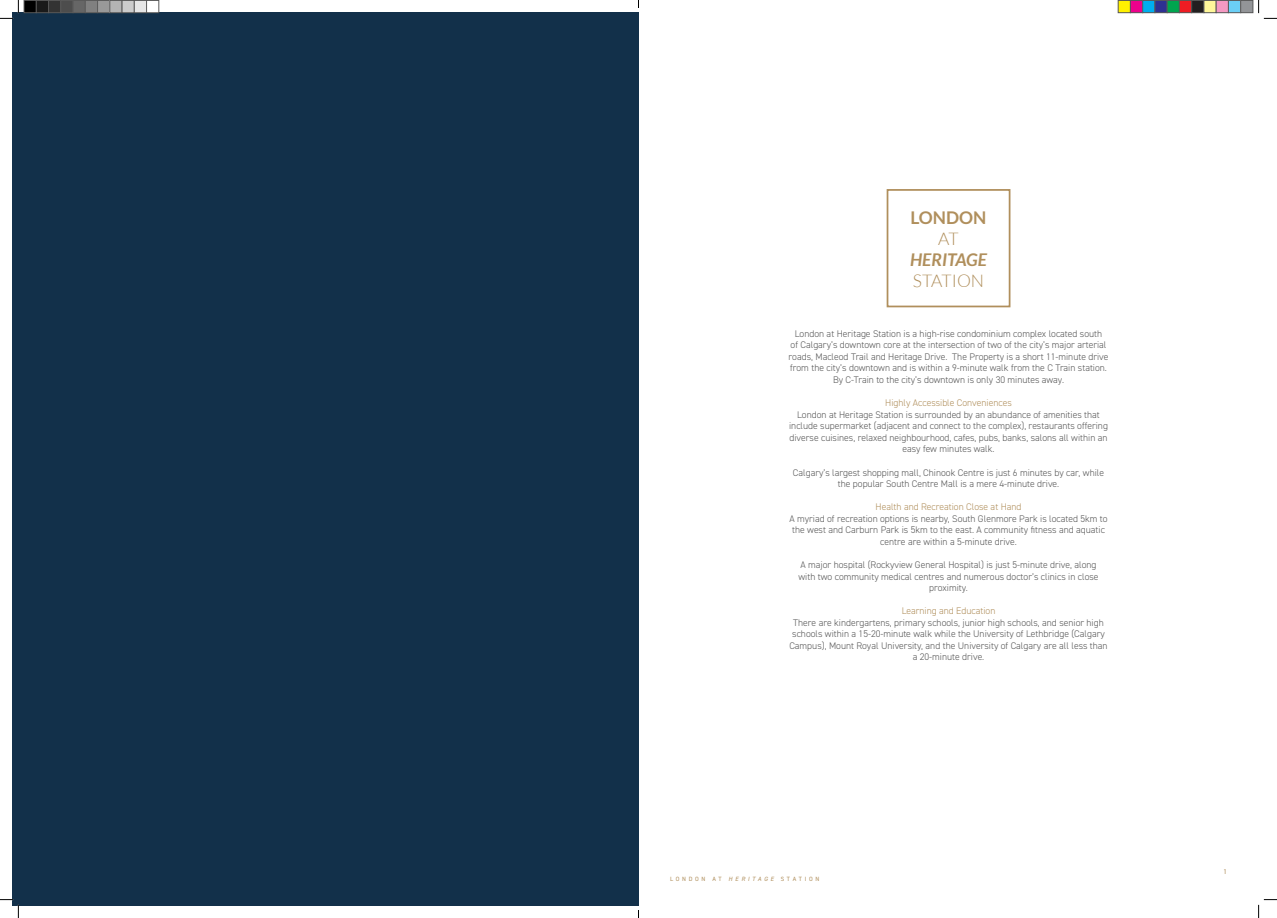
<style>
.page{position:relative;width:1277px;height:918px;background:#fff}
.page>*{position:absolute;margin:0;border:0;box-sizing:border-box;transform-origin:0 0}
.t1{font:300 17.5px "Lato";color:#b08f5c}
.t2{font:italic 700 17.5px "Lato";color:#b08f5c}
.t3{font:700 17.5px "Lato";color:#b08f5c}
.t4{font:300 9.62px/11.5px "DIN2014";color:#575757;text-align:center}
.t5{font:300 9.62px "DIN2014";color:#b08f5c}
.t6{font:7px "DIN2014";color:#b08f5c}
.t7{font:6.12px "DIN2014";letter-spacing:.445em;color:#b08f5c}
.s1{color:#b08f5c}
.s2{font-style:italic}
</style>
<div class="page">
<div style="left:12px;top:12px;width:626px;height:893px;background:#12304a"></div>
<div style="left:887px;top:189px;width:123px;height:118px;border:2px solid #b08f5c"></div>
<svg style="left:0;top:0;width:19px;height:19px"></svg>
<svg style="left:0;top:899px;width:19px;height:18px"></svg>
<svg style="left:1258px;top:0;width:19px;height:19px"></svg>
<svg style="left:1258px;top:899px;width:19px;height:18px"></svg>
<div style="left:24px;top:0;width:12px;height:13px;background:#000"></div>
<div style="left:24px;top:0;width:13px;height:13px;border:1px solid #595959"></div>
<div style="left:36px;top:0;width:13px;height:13px;background:#1a1a1a"></div>
<div style="left:36px;top:0;width:13px;height:13px;border:1px solid #595959"></div>
<div style="left:49px;top:0;width:12px;height:13px;background:#333"></div>
<div style="left:48px;top:0;width:13px;height:13px;border:1px solid #595959"></div>
<div style="left:61px;top:0;width:12px;height:13px;background:#4d4d4d"></div>
<div style="left:60px;top:0;width:14px;height:13px;border:1px solid #595959"></div>
<div style="left:73px;top:0;width:12px;height:13px;background:#666"></div>
<div style="left:73px;top:0;width:13px;height:13px;border:1px solid #595959"></div>
<div style="left:85px;top:0;width:13px;height:13px;background:#808080"></div>
<div style="left:85px;top:0;width:13px;height:13px;border:1px solid #595959"></div>
<div style="left:98px;top:0;width:12px;height:13px;background:#999"></div>
<div style="left:97px;top:0;width:13px;height:13px;border:1px solid #595959"></div>
<div style="left:110px;top:0;width:12px;height:13px;background:#b3b3b3"></div>
<div style="left:109px;top:0;width:13px;height:13px;border:1px solid #595959"></div>
<div style="left:122px;top:0;width:12px;height:13px;background:#ccc"></div>
<div style="left:122px;top:0;width:13px;height:13px;border:1px solid #595959"></div>
<div style="left:134px;top:0;width:13px;height:13px;background:#e6e6e6"></div>
<div style="left:134px;top:0;width:13px;height:13px;border:1px solid #595959"></div>
<div style="left:146px;top:0;width:13px;height:13px;border:1px solid #595959"></div>
<div style="left:1118px;top:0;width:12px;height:13px;background:#fff101"></div>
<div style="left:1118px;top:0;width:13px;height:13px;border:1px solid #595959"></div>
<div style="left:1130px;top:0;width:13px;height:13px;background:#ed028c"></div>
<div style="left:1130px;top:0;width:13px;height:13px;border:1px solid #595959"></div>
<div style="left:1143px;top:0;width:12px;height:13px;background:#00aeef"></div>
<div style="left:1142px;top:0;width:13px;height:13px;border:1px solid #595959"></div>
<div style="left:1155px;top:0;width:12px;height:13px;background:#2e3092"></div>
<div style="left:1154px;top:0;width:14px;height:13px;border:1px solid #595959"></div>
<div style="left:1167px;top:0;width:12px;height:13px;background:#00a54f"></div>
<div style="left:1167px;top:0;width:13px;height:13px;border:1px solid #595959"></div>
<div style="left:1179px;top:0;width:13px;height:13px;background:#ee1d23"></div>
<div style="left:1179px;top:0;width:13px;height:13px;border:1px solid #595959"></div>
<div style="left:1192px;top:0;width:12px;height:13px;background:#231f20"></div>
<div style="left:1191px;top:0;width:13px;height:13px;border:1px solid #595959"></div>
<div style="left:1204px;top:0;width:12px;height:13px;background:#fff79a"></div>
<div style="left:1203px;top:0;width:14px;height:13px;border:1px solid #595959"></div>
<div style="left:1216px;top:0;width:12px;height:13px;background:#f499c2"></div>
<div style="left:1216px;top:0;width:13px;height:13px;border:1px solid #595959"></div>
<div style="left:1228px;top:0;width:13px;height:13px;background:#6bcff6"></div>
<div style="left:1228px;top:0;width:13px;height:13px;border:1px solid #595959"></div>
<div style="left:1241px;top:0;width:12px;height:13px;background:#939598"></div>
<div style="left:1240px;top:0;width:13px;height:13px;border:1px solid #595959"></div>
<p class="t3" style="left:911px;top:207px;width:77px">LONDON</p>
<p class="t1" style="left:938px;top:229px;width:22px">AT</p>
<p class="t2" style="left:910px;top:249px;width:78px">HERITAGE</p>
<p class="t1" style="left:913px;top:271px;width:73px">STATION</p>
<p class="t4" style="left:789px;top:327px;width:321px">London at Heritage Station is a high-rise condominium complex located south<br>of Calgary’s downtown core at the intersection of two of the city’s major arterial roads, Macleod Trail and Heritage Drive. The Property is a short 11-minute drive from the city’s downtown and is within a 9-minute walk from the C Train station.<br>By C-Train to the city’s downtown is only 30 minutes away.</p>
<p class="t4" style="left:797px;top:397px;width:304px"><span class="s1">Highly Accessible Conveniences<br></span>London at Heritage Station is surrounded by an abundance of amenities that</p>
<p class="t4" style="left:789px;top:420px;width:320px">include supermarket (adjacent and connect to the complex), restaurants offering diverse cuisines, relaxed neighbourhood, cafes, pubs, banks, salons all within an easy few minutes walk.</p>
<p class="t4" style="left:793px;top:466px;width:313px">Calgary’s largest shopping mall, Chinook Centre is just 6 minutes by car, while the popular South Centre Mall is a mere 4-minute drive.</p>
<p class="t5" style="left:876px;top:501px;width:147px">Health and Recreation Close at Hand</p>
<p class="t4" style="left:789px;top:512px;width:320px">A myriad of recreation options is nearby, South Glenmore Park is located 5km to the west and Carburn Park is 5km to the east. A community fitness and aquatic centre are within a 5-minute drive.</p>
<p class="t4" style="left:799px;top:558px;width:301px">A major hospital (Rockyview General Hospital) is just 5-minute drive, along with two community medical centres and numerous doctor’s clinics in close proximity.</p>
<p class="t5" style="left:902px;top:605px;width:95px">Learning and Education</p>
<p class="t4" style="left:789px;top:616px;width:320px">There are kindergartens, primary schools, junior high schools, and senior high schools within a 15-20-minute walk while the University of Lethbridge (Calgary Campus), Mount Royal University, and the University of Calgary are all less than a 20-minute drive.</p>
<p class="t7" style="left:670px;top:874px;width:151px">LONDON AT <span class="s2">HERITAGE</span> STATION</p>
<p class="t6" style="left:1224px;top:866px;width:5px">1</p>
</div>
